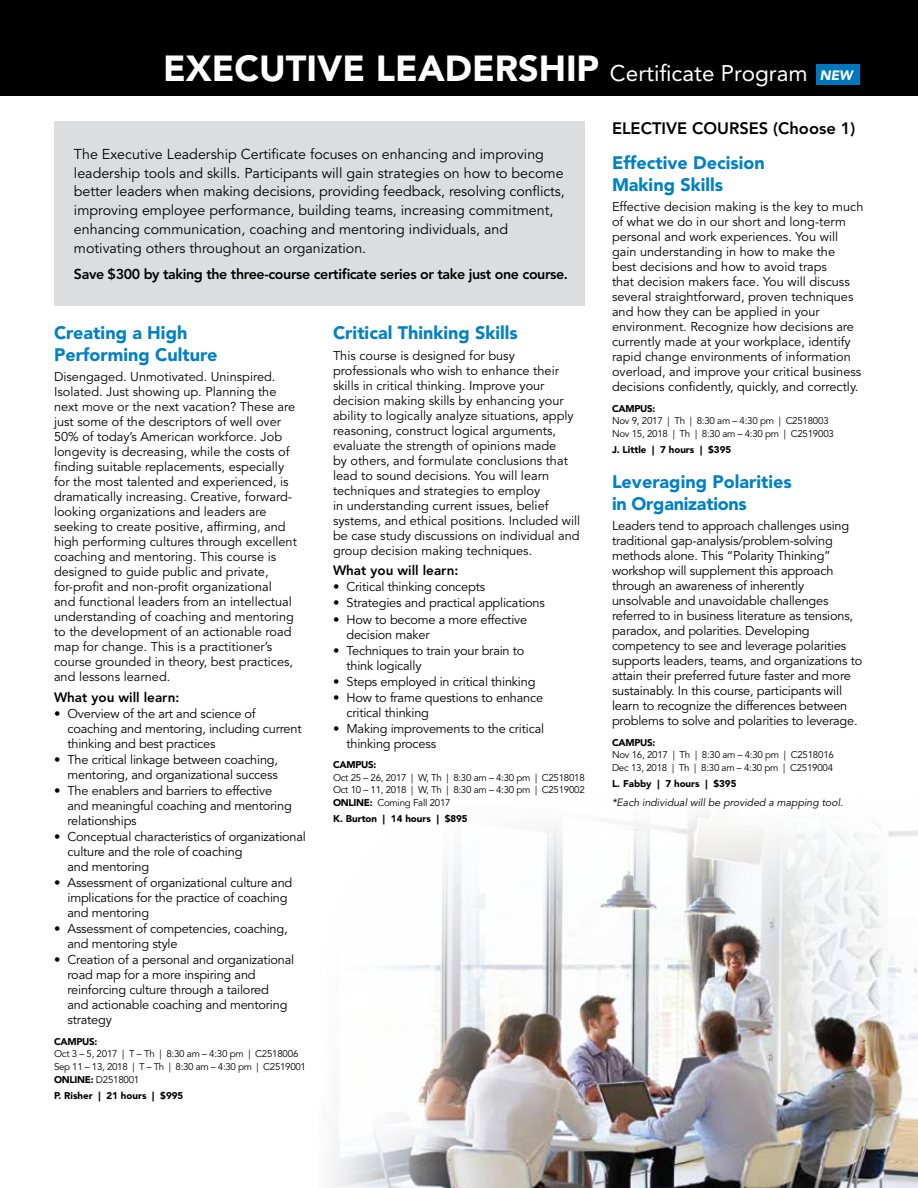
<style>
.page{position:relative;width:918px;height:1188px;background:#fff}
.page>*{position:absolute;margin:0;border:0;box-sizing:border-box;transform-origin:0 0}
.t1{font:900 36px "Avenir LT Std";color:#fff}
.t2{font:900 18px/21.6px "Avenir LT Std";color:#0081c6}
.t3{font:800 16.5px "Avenir LT Std";color:#000}
.t4{font:14.25px/18.8px "Avenir LT Std";color:#000}
.t5{font:800 14.25px "Avenir LT Std";letter-spacing:-.025em;color:#000}
.t6{font:800 13.5px "Avenir LT Std";color:#000}
.t7{font:italic 900 13.5px "Avenir LT Std";color:#fff}
.t8{font:12.75px/15px "Avenir LT Std";color:#000}
.t9{font:italic 10.5px "Avenir LT Std";color:#000}
.t10{font:9.75px/12.6px "Avenir LT Std";letter-spacing:-.025em;color:#000}
.t11{font:900 9.75px "Avenir LT Std";color:#000}
.s1{font-weight:400;font-size:22.5px}
.s2{font-weight:900}
</style>
<div class="page">
<img style="left:330px;top:813px;width:588px;height:375px">
<div style="left:0;top:0;width:918px;height:95px;background:#000"></div>
<div style="left:54px;top:122px;width:531px;height:184px;background:#dcddde"></div>
<div style="left:817px;top:65px;width:43px;height:20px;background:#0076bf"></div>
<h1 class="t1" style="left:163px;top:47px;width:646px">EXECUTIVE LEADERSHIP <span class="s1">Certificate Program</span></h1>
<p class="t7" style="left:820px;top:67px;width:35px">NEW</p>
<p class="t4" style="left:74px;top:145px;width:492px">The Executive Leadership Certificate focuses on enhancing and improving leadership tools and skills. Participants will gain strategies on how to become better leaders when making decisions, providing feedback, resolving conflicts, improving employee performance, building teams, increasing commitment, enhancing communication, coaching and mentoring individuals, and motivating others throughout an organization.</p>
<p class="t5" style="left:74px;top:266px;width:496px">Save $300 by taking the three-course certificate series or take just one course.</p>
<h2 class="t2" style="left:54px;top:322px;width:165px">Creating a High<br>Performing Culture</h2>
<p class="t8" style="left:54px;top:370px;width:244px">Disengaged. Unmotivated. Uninspired.<br>Isolated. Just showing up. Planning the next move or the next vacation? These are just some of the descriptors of well over 50% of today’s American workforce. Job longevity is decreasing, while the costs of finding suitable replacements, especially for the most talented and experienced, is dramatically increasing. Creative, forward&shy;looking organizations and leaders are seeking to create positive, affirming, and high performing cultures through excellent coaching and mentoring. This course is designed to guide public and private, for-profit and non-profit organizational<br>and functional leaders from an intellectual understanding of coaching and mentoring to the development of an actionable road map for change. This is a practitioner’s course grounded in theory, best practices, and lessons learned.</p>
<p class="t6" style="left:54px;top:689px;width:127px">What you will learn:</p>
<p class="t8" style="left:68px;top:706px;width:236px;text-indent:-14px">• Overview of the art and science of coaching and mentoring, including current thinking and best practices</p>
<p class="t8" style="left:54px;top:753px;width:226px;text-align:right">• The critical linkage between coaching, mentoring, and organizational success</p>
<p class="t8" style="left:68px;top:784px;width:226px;text-indent:-14px">• The enablers and barriers to effective and meaningful coaching and mentoring relationships</p>
<p class="t8" style="left:68px;top:830px;width:240px;text-indent:-14px">• Conceptual characteristics of organizational culture and the role of coaching<br>and mentoring</p>
<p class="t8" style="left:68px;top:876px;width:226px;text-indent:-14px">• Assessment of organizational culture and implications for the practice of coaching and mentoring</p>
<p class="t8" style="left:68px;top:922px;width:222px;text-indent:-14px">• Assessment of competencies, coaching, and mentoring style</p>
<p class="t8" style="left:68px;top:953px;width:228px;text-indent:-14px">• Creation of a personal and organizational road map for a more inspiring and reinforcing culture through a tailored<br>and actionable coaching and mentoring strategy</p>
<p class="t11" style="left:54px;top:1036px;width:45px">CAMPUS:</p>
<p class="t10" style="left:54px;top:1048px;width:254px">Oct 3 – 5, 2017 | T – Th | 8:30 am – 4:30 pm | C2518006<br>Sep 11 – 13, 2018 | T – Th | 8:30 am – 4:30 pm | C2519001<br><span class="s2">ONLINE:</span> D2518001</p>
<p class="t11" style="left:54px;top:1090px;width:131px">P. Risher | 21 hours | $995</p>
<h2 class="t2" style="left:333px;top:322px;width:186px">Critical Thinking Skills</h2>
<p class="t8" style="left:333px;top:348px;width:249px">This course is designed for busy professionals who wish to enhance their skills in critical thinking. Improve your decision making skills by enhancing your ability to logically analyze situations, apply reasoning, construct logical arguments, evaluate the strength of opinions made<br>by others, and formulate conclusions that lead to sound decisions. You will learn techniques and strategies to employ<br>in understanding current issues, belief systems, and ethical positions. Included will be case study discussions on individual and group decision making techniques.</p>
<p class="t6" style="left:333px;top:563px;width:127px">What you will learn:</p>
<p class="t8" style="left:333px;top:580px;width:154px">• Critical thinking concepts</p>
<p class="t8" style="left:333px;top:596px;width:213px">• Strategies and practical applications</p>
<p class="t8" style="left:347px;top:612px;width:182px;text-indent:-14px">• How to become a more effective decision maker</p>
<p class="t8" style="left:347px;top:643px;width:180px;text-indent:-14px">• Techniques to train your brain to think logically</p>
<p class="t8" style="left:333px;top:674px;width:204px">• Steps employed in critical thinking</p>
<p class="t8" style="left:347px;top:690px;width:198px;text-indent:-14px">• How to frame questions to enhance critical thinking</p>
<p class="t8" style="left:347px;top:721px;width:199px;text-indent:-14px">• Making improvements to the critical thinking process</p>
<p class="t11" style="left:333px;top:759px;width:45px">CAMPUS:</p>
<p class="t10" style="left:333px;top:772px;width:253px;text-align:justify">Oct 25 – 26, 2017 | W, Th | 8:30 am – 4:30 pm | C2518018<br>Oct 10 – 11, 2018 | W, Th | 8:30 am – 4:30 pm | C2519002<br><span class="s2">ONLINE:</span> Coming Fall 2017</p>
<p class="t11" style="left:333px;top:813px;width:136px">K. Burton | 14 hours | $895</p>
<p class="t3" style="left:612px;top:118px;width:245px">ELECTIVE COURSES (Choose 1)</p>
<h2 class="t2" style="left:612px;top:152px;width:154px">Effective Decision<br>Making Skills</h2>
<p class="t8" style="left:612px;top:200px;width:253px">Effective decision making is the key to much of what we do in our short and long-term personal and work experiences. You will gain understanding in how to make the<br>best decisions and how to avoid traps<br>that decision makers face. You will discuss several straightforward, proven techniques and how they can be applied in your environment. Recognize how decisions are currently made at your workplace, identify rapid change environments of information overload, and improve your critical business decisions confidently, quickly, and correctly.</p>
<p class="t11" style="left:612px;top:402px;width:45px">CAMPUS:</p>
<p class="t10" style="left:612px;top:415px;width:223px">Nov 9, 2017 | Th | 8:30 am – 4:30 pm | C2518003<br>Nov 15, 2018 | Th | 8:30 am – 4:30 pm | C2519003</p>
<p class="t11" style="left:612px;top:444px;width:121px">J. Little | 7 hours | $395</p>
<h2 class="t2" style="left:612px;top:471px;width:181px">Leveraging Polarities in Organizations</h2>
<p class="t8" style="left:612px;top:519px;width:252px">Leaders tend to approach challenges using traditional gap-analysis/problem-solving methods alone. This “Polarity Thinking” workshop will supplement this approach through an awareness of inherently unsolvable and unavoidable challenges referred to in business literature as tensions, paradox, and polarities. Developing competency to see and leverage polarities supports leaders, teams, and organizations to attain their preferred future faster and more sustainably. In this course, participants will learn to recognize the differences between problems to solve and polarities to leverage.</p>
<p class="t11" style="left:612px;top:736px;width:45px">CAMPUS:</p>
<p class="t10" style="left:612px;top:749px;width:223px">Nov 16, 2017 | Th | 8:30 am – 4:30 pm | C2518016<br>Dec 13, 2018 | Th | 8:30 am – 4:30 pm | C2519004</p>
<p class="t11" style="left:612px;top:778px;width:126px">L. Fabby | 7 hours | $395</p>
<p class="t9" style="left:612px;top:796px;width:233px">*Each individual will be provided a mapping tool.</p>
</div>
